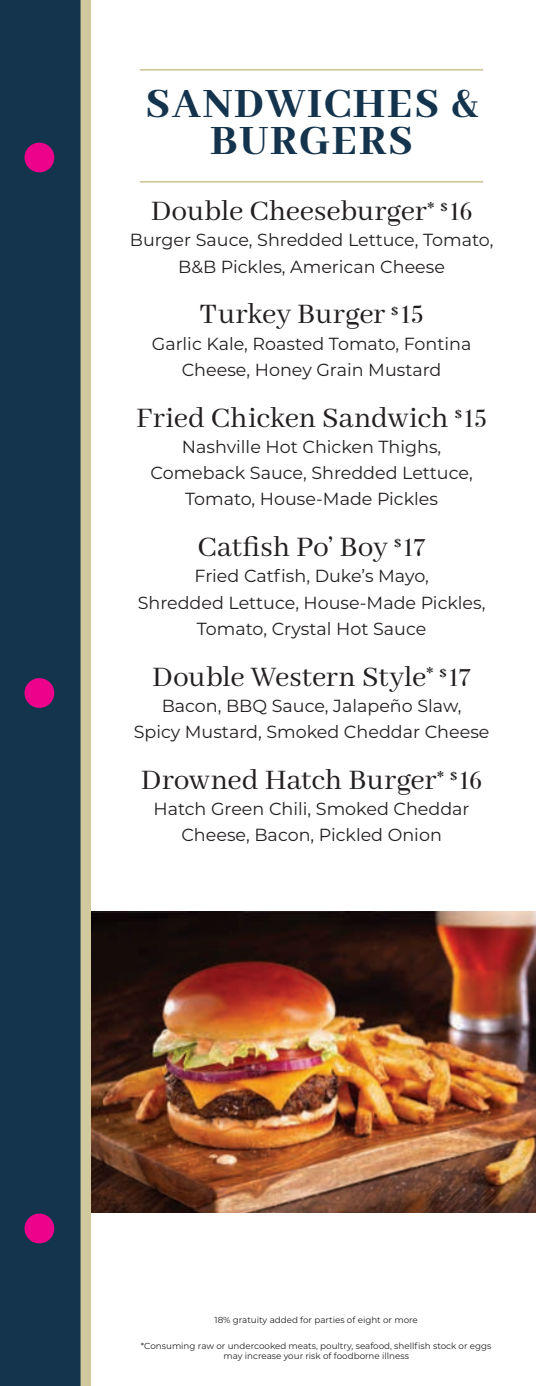
<style>
.page{position:relative;width:536px;height:1386px;background:#fff}
.page>*{position:absolute;margin:0;border:0;box-sizing:border-box;transform-origin:0 0}
.t1{font:800 45.5px/36.8px "Abhaya Libre";letter-spacing:.04em;color:#14344d;text-align:center}
.t2{font:31.5px "Abhaya Libre";letter-spacing:-.005em;color:#231f20}
.t3{font:24.5px "Bodoni Svty Two ITCTT";color:#231f20}
.t4{font:17.5px/26.2px "Montserrat";color:#231f20;text-align:center}
.t5{font:8.75px/10.5px "Montserrat";color:#231f20;text-align:center}
.s1{font-family:"Bodoni Svty Two ITCTT";font-size:24.5px}
</style>
<div class="page">
<svg style="left:0;top:0;width:91px;height:1386px;background:#2a4556"></svg>
<hr style="left:140px;top:69px;width:343px;height:2px;background:#d2c89e">
<hr style="left:140px;top:181px;width:343px;height:2px;background:#d2c89e">
<img style="left:91px;top:912px;width:445px;height:301px">
<div style="left:24px;top:143px;width:30px;height:29px;background:#ed028c;border-radius:50%"></div>
<div style="left:24px;top:678px;width:30px;height:30px;background:#ed028c;border-radius:50%"></div>
<div style="left:24px;top:1214px;width:30px;height:29px;background:#ed028c;border-radius:50%"></div>
<h1 class="t1" style="left:145px;top:87px;width:333px">SANDWICHES &amp;<br>BURGERS</h1>
<h2 class="t2" style="left:151px;top:194px;width:323px">Double Cheeseburger<sup>*</sup> <sup>$</sup><span class="s1">16</span></h2>
<p class="t4" style="left:130px;top:226px;width:365px">Burger Sauce, Shredded Lettuce, Tomato,<br>B&amp;B Pickles, American Cheese</p>
<h2 class="t2" style="left:199px;top:297px;width:187px">Turkey Burger</h2>
<h3 class="t3" style="left:391px;top:295px;width:34px"><sup>$</sup>15</h3>
<p class="t4" style="left:152px;top:330px;width:321px">Garlic Kale, Roasted Tomato, Fontina<br>Cheese, Honey Grain Mustard</p>
<h2 class="t2" style="left:136px;top:400px;width:314px">Fried Chicken Sandwich</h2>
<h3 class="t3" style="left:454px;top:398px;width:34px"><sup>$</sup>15</h3>
<p class="t4" style="left:150px;top:433px;width:323px">Nashville Hot Chicken Thighs,<br>Comeback Sauce, Shredded Lettuce,<br>Tomato, House-Made Pickles</p>
<h2 class="t2" style="left:197px;top:530px;width:192px">Catfish Po’ Boy</h2>
<h3 class="t3" style="left:394px;top:528px;width:33px"><sup>$</sup>17</h3>
<p class="t4" style="left:138px;top:562px;width:349px">Fried Catfish, Duke’s Mayo,<br>Shredded Lettuce, House-Made Pickles,<br>Tomato, Crystal Hot Sauce</p>
<h2 class="t2" style="left:152px;top:659px;width:320px">Double Western Style<sup>*</sup> <sup>$</sup><span class="s1">17</span></h2>
<p class="t4" style="left:134px;top:692px;width:357px">Bacon, BBQ Sauce, Jalapeño Slaw,<br>Spicy Mustard, Smoked Cheddar Cheese</p>
<h2 class="t2" style="left:141px;top:762px;width:342px">Drowned Hatch Burger<sup>*</sup> <sup>$</sup><span class="s1">16</span></h2>
<p class="t4" style="left:153px;top:795px;width:317px">Hatch Green Chili, Smoked Cheddar<br>Cheese, Bacon, Pickled Onion</p>
<p class="t5" style="left:214px;top:1314px;width:205px">18% gratuity added for parties of eight or more</p>
<p class="t5" style="left:141px;top:1340px;width:352px">*Consuming raw or undercooked meats, poultry, seafood, shellfish stock or eggs may increase your risk of foodborne illness</p>
</div>
